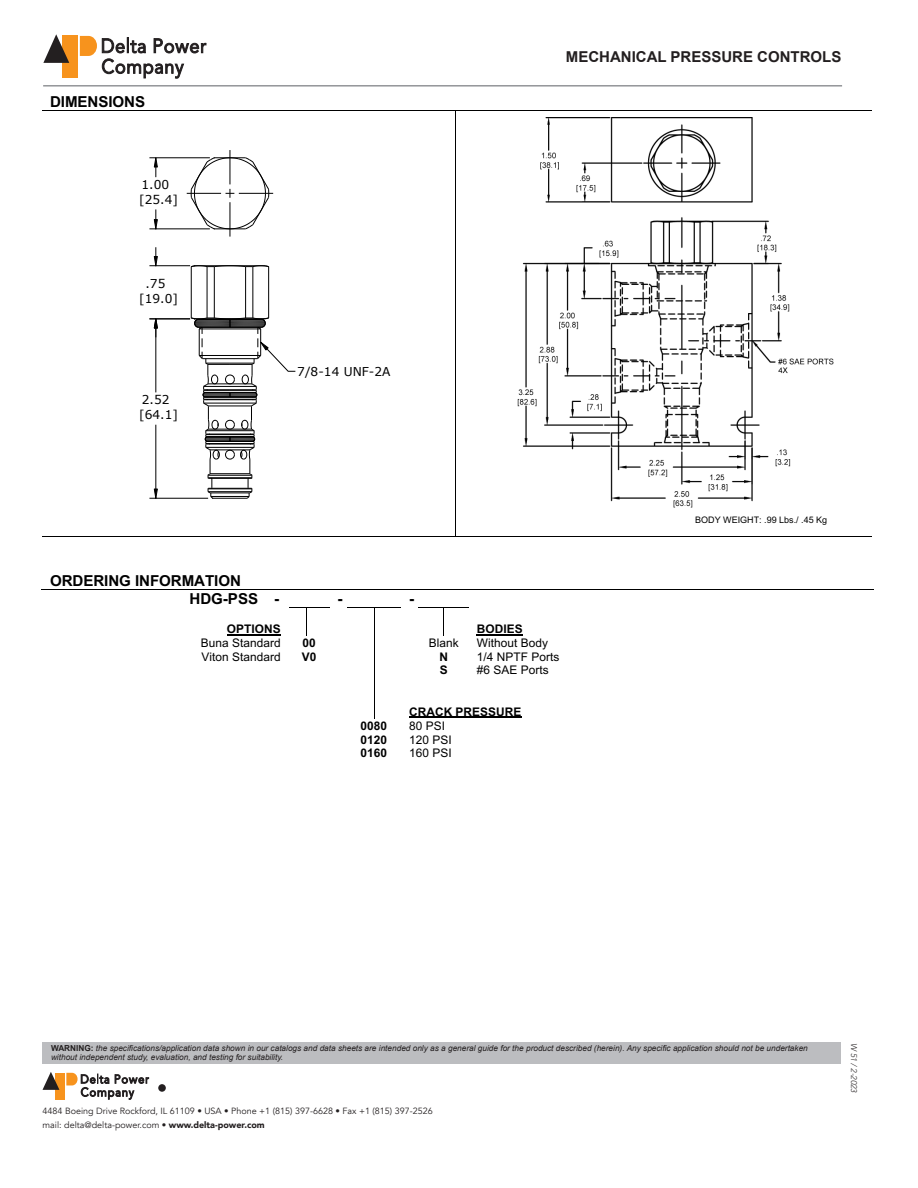
<style>
.page{position:relative;width:918px;height:1188px;background:#fff}
.page>*{position:absolute;margin:0;border:0;box-sizing:border-box;transform-origin:0 0}
.t1{font:700 15.15px/18px "Arial";letter-spacing:-.005em;color:#000}
.t2{font:15.15px "Arial";letter-spacing:-.005em;color:#000}
.t3{font:700 15px "Arial";color:#231f20}
.t4{font:12.15px/15.1px "Verdana";color:#000}
.t5{font:11.85px "Arial";letter-spacing:.005em;color:#000}
.t6{font:700 11.85px "Arial";letter-spacing:.005em;color:#000}
.t7{font:9px/13.5px "Avenir";color:#231f20}
.t8{font:9px "Arial";color:#000}
.t9{font:italic 8.25px/9.9px "Arial";color:#231f20}
.t10{font:italic 300 8.25px "Avenir LT Std";color:#231f20}
.s1{font-weight:700;font-style:normal}
.s2{font-weight:900}
</style>
<div class="page">
<div style="left:43px;top:1043px;width:798px;height:21px;background:#bcbdc0"></div>
<div style="left:158px;top:1084px;width:8px;height:8px;background:#231f20;border-radius:50%"></div>
<div style="left:55px;top:1073px;width:10px;height:26px;background:#f7931d"></div>
<svg style="left:43px;top:1072px;width:16px;height:18px"></svg>
<svg style="left:66px;top:1073px;width:84px;height:27px"></svg>
<div style="left:63px;top:36px;width:15px;height:42px;background:#f7931d"></div>
<svg style="left:43px;top:34px;width:26px;height:29px"></svg>
<svg style="left:80px;top:36px;width:127px;height:43px"></svg>
<hr style="left:43px;top:85px;width:799px;height:2px;background:#939598">
<hr style="left:42px;top:110px;width:413px;height:1px;background:#000">
<hr style="left:455px;top:110px;width:417px;height:1px;background:#000">
<hr style="left:455px;top:111px;width:1px;height:425px;background:#000">
<hr style="left:42px;top:536px;width:413px;height:1px;background:#000">
<hr style="left:455px;top:536px;width:417px;height:1px;background:#000">
<hr style="left:42px;top:589px;width:224px;height:1px;background:#000">
<svg style="left:266px;top:589px;width:24px;height:1px"></svg>
<hr style="left:290px;top:589px;width:39px;height:1px;background:#000">
<svg style="left:329px;top:589px;width:19px;height:1px"></svg>
<hr style="left:348px;top:589px;width:53px;height:1px;background:#000">
<svg style="left:401px;top:589px;width:18px;height:1px"></svg>
<hr style="left:419px;top:589px;width:50px;height:1px;background:#000">
<hr style="left:470px;top:589px;width:402px;height:1px;background:#000">
<hr style="left:227px;top:634px;width:54px;height:1px;background:#000">
<hr style="left:477px;top:634px;width:46px;height:1px;background:#000">
<svg style="left:289px;top:607px;width:40px;height:29px"></svg>
<svg style="left:419px;top:607px;width:50px;height:29px"></svg>
<hr style="left:409px;top:717px;width:113px;height:1px;background:#000">
<svg style="left:347px;top:607px;width:54px;height:112px"></svg>
<hr style="left:149px;top:158px;width:61px;height:1px;background:#000">
<hr style="left:149px;top:229px;width:61px;height:1px;background:#000">
<svg style="left:154px;top:158px;width:3px;height:19px"></svg>
<svg style="left:154px;top:209px;width:3px;height:21px"></svg>
<hr style="left:187px;top:193px;width:34px;height:1px;background:#000">
<hr style="left:239px;top:193px;width:34px;height:1px;background:#000">
<hr style="left:230px;top:202px;width:1px;height:35px;background:#000">
<hr style="left:230px;top:150px;width:1px;height:34px;background:#000">
<hr style="left:268px;top:267px;width:1px;height:51px;background:#000">
<hr style="left:191px;top:267px;width:1px;height:51px;background:#000">
<hr style="left:149px;top:498px;width:59px;height:1px;background:#000">
<hr style="left:156px;top:328px;width:1px;height:64px;background:#000">
<hr style="left:156px;top:425px;width:1px;height:64px;background:#000">
<svg style="left:154px;top:489px;width:3px;height:10px"></svg>
<hr style="left:149px;top:319px;width:41px;height:1px;background:#000">
<hr style="left:149px;top:265px;width:41px;height:1px;background:#000">
<svg style="left:154px;top:319px;width:3px;height:18px"></svg>
<svg style="left:154px;top:247px;width:3px;height:19px"></svg>
<svg style="left:191px;top:158px;width:79px;height:72px"></svg>
<hr style="left:207px;top:267px;width:1px;height:51px;background:#000">
<hr style="left:214px;top:267px;width:1px;height:51px;background:#000">
<hr style="left:253px;top:267px;width:1px;height:51px;background:#000">
<hr style="left:245px;top:267px;width:1px;height:51px;background:#000">
<svg style="left:191px;top:265px;width:78px;height:2px"></svg>
<svg style="left:191px;top:318px;width:104px;height:181px"></svg>
<img style="left:517px;top:117px;width:317px;height:391px">
<p class="t1" style="left:50px;top:93px;width:97px">DIMENSIONS</p>
<p class="t4" style="left:139px;top:177px;width:40px">1.00 [25.4]</p>
<p class="t4" style="left:139px;top:276px;width:40px;text-align:center">.75 [19.0]</p>
<p class="t4" style="left:139px;top:392px;width:40px">2.52 [64.1]</p>
<p class="t4" style="left:297px;top:364px;width:95px">7/8-14 UNF-2A</p>
<p class="t3" style="left:566px;top:47px;width:277px">MECHANICAL PRESSURE CONTROLS</p>
<p class="t1" style="left:190px;top:572px;width:91px;text-indent:-140px">ORDERING INFORMATION<br>HDG-PSS -</p>
<p class="t1" style="left:337px;top:590px;width:7px">-</p>
<p class="t1" style="left:409px;top:590px;width:7px">-</p>
<p class="t6" style="left:227px;top:621px;width:55px">OPTIONS</p>
<p class="t6" style="left:477px;top:621px;width:47px">BODIES</p>
<p class="t5" style="left:201px;top:635px;width:82px">Buna Standard</p>
<p class="t6" style="left:303px;top:635px;width:15px">00</p>
<p class="t5" style="left:429px;top:635px;width:31px">Blank</p>
<p class="t5" style="left:477px;top:635px;width:73px">Without Body</p>
<p class="t5" style="left:201px;top:648px;width:81px">Viton Standard</p>
<p class="t6" style="left:302px;top:648px;width:16px">V0</p>
<p class="t6" style="left:439px;top:648px;width:10px">N</p>
<p class="t5" style="left:477px;top:648px;width:84px">1/4 NPTF Ports</p>
<p class="t6" style="left:440px;top:662px;width:9px">S</p>
<p class="t5" style="left:477px;top:662px;width:73px">#6 SAE Ports</p>
<p class="t6" style="left:409px;top:703px;width:114px">CRACK PRESSURE</p>
<p class="t6" style="left:361px;top:717px;width:28px">0080</p>
<p class="t5" style="left:409px;top:718px;width:38px">80 PSI</p>
<p class="t6" style="left:361px;top:731px;width:28px">0120</p>
<p class="t5" style="left:409px;top:731px;width:44px">120 PSI</p>
<p class="t6" style="left:361px;top:745px;width:28px">0160</p>
<p class="t5" style="left:409px;top:745px;width:44px">160 PSI</p>
<p class="t8" style="left:695px;top:513px;width:134px">BODY WEIGHT: .99 Lbs./ .45 Kg</p>
<p class="t5" style="left:50px;top:1035px;width:655px">(herein). Any specific application should not be undertaken without independent study, evaluation, and testing for suitability.</p>
<p class="t2" style="left:131px;top:1050px;width:156px">Phone: (815) 397-6628</p>
<p class="t9" style="left:51px;top:1043px;width:758px"><span class="s1">WARNING:</span> the specifications/application data shown in our catalogs and data sheets are intended only as a general guide for the product described (herein). Any specific application should not be undertaken without independent study, evaluation, and testing for suitability.</p>
<p class="t10" style="left:859px;top:1043px;width:52px;rotate:90deg">W 51 / 2-2023</p>
<p class="t7" style="left:43px;top:1104px;width:392px">4484 Boeing Drive Rockford, IL 61109 • USA • Phone +1 (815) 397-6628 • Fax +1 (815) 397-2526 mail: delta@delta-power.com • <span class="s2">www.delta-power.com</span></p>
</div>
